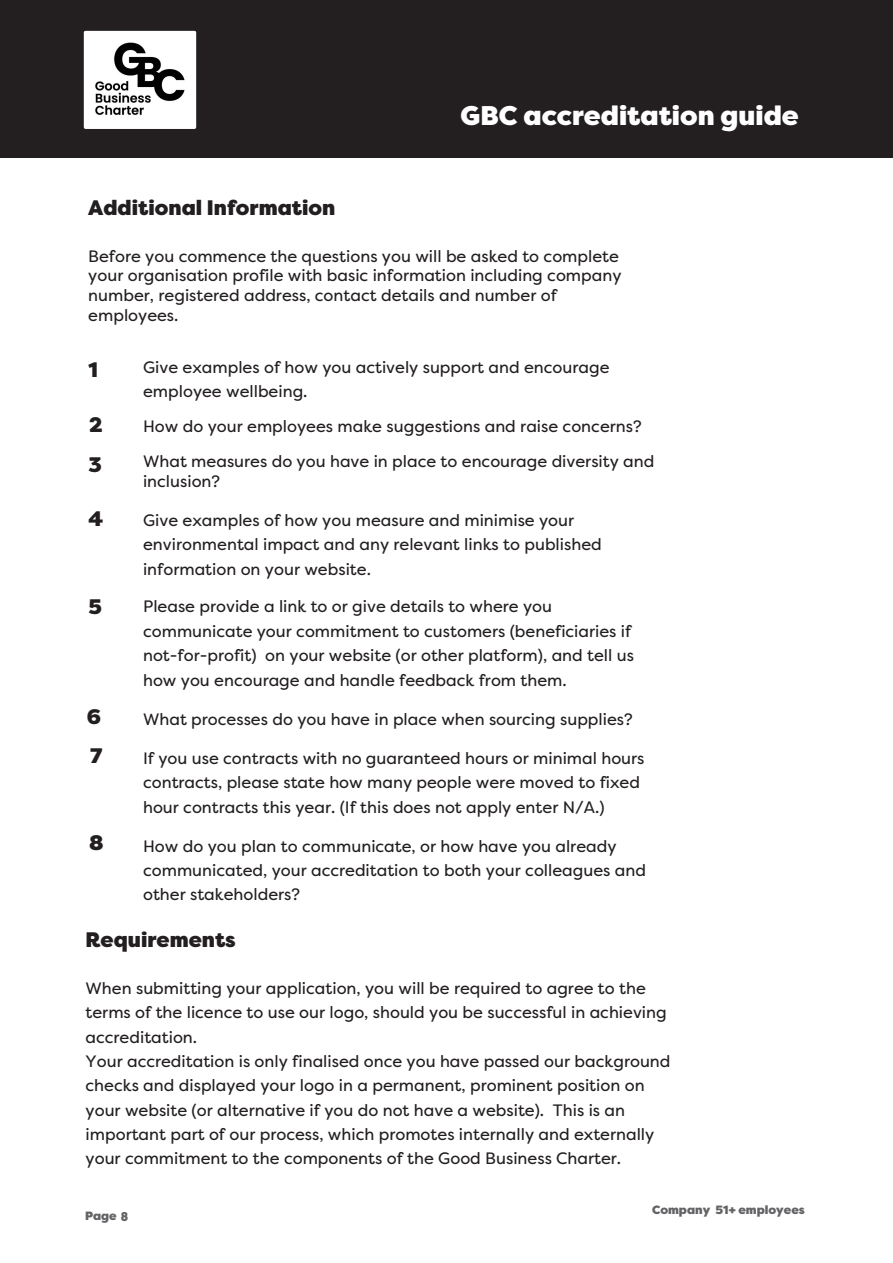
<style>
.page{position:relative;width:893px;height:1263px;background:#fff}
.page>*{position:absolute;margin:0;border:0;box-sizing:border-box;transform-origin:0 0}
.t1{font:900 27px "Filson Pro";color:#fff}
.t2{font:900 21px "Filson Pro";color:#231f20}
.t3{font:16.5px/24.3px "Filson Pro";color:#231f20}
.t4{font:900 12px "Filson Pro";color:#636366}
</style>
<div class="page">
<div style="left:0;top:0;width:893px;height:157px;background:#231f20"></div>
<img style="left:83px;top:30px;width:114px;height:99px">
<h1 class="t1" style="left:461px;top:99px;width:340px">GBC accreditation guide</h1>
<p class="t2" style="left:88px;top:194px;width:249px">Additional Information</p>
<p class="t3" style="left:88px;top:246px;width:535px;line-height:19.8px">Before you commence the questions you will be asked to complete your organisation profile with basic information including company number, registered address, contact details and number of employees.</p>
<p class="t2" style="left:89px;top:357px;width:11px">1</p>
<p class="t2" style="left:89px;top:411px;width:15px">2</p>
<p class="t2" style="left:89px;top:451px;width:15px">3</p>
<p class="t2" style="left:89px;top:506px;width:16px">4</p>
<p class="t2" style="left:89px;top:594px;width:15px">5</p>
<p class="t2" style="left:87px;top:704px;width:16px">6</p>
<p class="t2" style="left:90px;top:742px;width:14px">7</p>
<p class="t2" style="left:89px;top:830px;width:16px">8</p>
<p class="t3" style="left:143px;top:355px;width:468px">Give examples of how you actively support and encourage employee wellbeing.</p>
<p class="t3" style="left:143px;top:409px;width:513px;line-height:34.8px">How do your employees make suggestions and raise concerns?<br>What measures do you have in place to encourage diversity and</p>
<p class="t3" style="left:143px;top:469px;width:79px">inclusion?</p>
<p class="t3" style="left:143px;top:508px;width:460px">Give examples of how you measure and minimise your environmental impact and any relevant links to published information on your website.</p>
<p class="t3" style="left:143px;top:594px;width:492px">Please provide a link to or give details to where you communicate your commitment to customers (beneficiaries if not-for-profit) on your website (or other platform), and tell us how you encourage and handle feedback from them.</p>
<p class="t3" style="left:143px;top:707px;width:491px">What processes do you have in place when sourcing supplies?</p>
<p class="t3" style="left:143px;top:746px;width:503px">If you use contracts with no guaranteed hours or minimal hours contracts, please state how many people were moved to fixed hour contracts this year. (If this does not apply enter N/A.)</p>
<p class="t3" style="left:143px;top:834px;width:504px">How do you plan to communicate, or how have you already communicated, your accreditation to both your colleagues and other stakeholders?</p>
<p class="t2" style="left:86px;top:927px;width:152px">Requirements</p>
<p class="t3" style="left:86px;top:976px;width:586px">When submitting your application, you will be required to agree to the terms of the licence to use our logo, should you be successful in achieving accreditation.<br>Your accreditation is only finalised once you have passed our background checks and displayed your logo in a permanent, prominent position on your website (or alternative if you do not have a website). This is an important part of our process, which promotes internally and externally your commitment to the components of the Good Business Charter.</p>
<p class="t4" style="left:652px;top:1202px;width:154px">Company 51+ employees</p>
</div>
